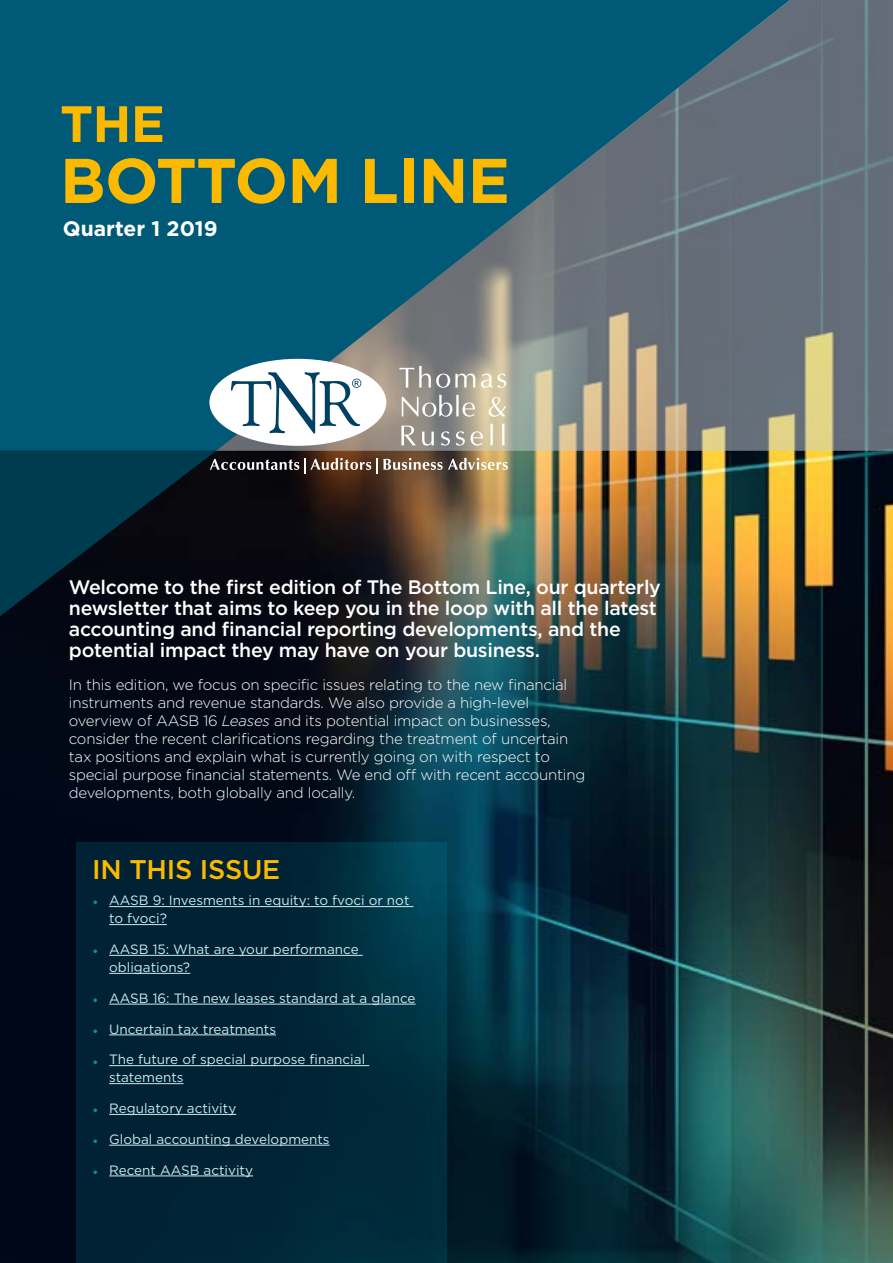
<style>
.page{position:relative;width:893px;height:1263px;background:#fff}
.page>*{position:absolute;margin:0;border:0;box-sizing:border-box;transform-origin:0 0}
.t1{font:700 63px "Gotham";letter-spacing:-.01em;color:#fbba00}
.t2{font:700 51px "Gotham";color:#fbba00}
.t3{font:500 27px "Gotham";letter-spacing:-.01em;color:#fbba00}
.t4{font:700 21px "Gotham";color:#fff}
.t5{font:500 19.5px/21px "Gotham";letter-spacing:-.015em;color:#fff}
.t6{font:300 15px/18px "Gotham";letter-spacing:-.015em;color:#fff}
.t7{font:13.5px/18px "Gotham";color:#fff}
.s1{font-style:italic}
.s2{color:#0093a7}
</style>
<div class="page">
<img style="left:0;top:451px;width:893px;height:812px">
<div style="left:0;top:0;width:216px;height:451px;background:#005a77"></div>
<svg style="left:0;top:451px;width:216px;height:257px;background:#031825"></svg>
<svg style="left:216px;top:0;width:677px;height:451px;background:#436d7b"></svg>
<div style="left:209px;top:359px;width:177px;height:87px;background:#fff;border-radius:50%"></div>
<svg style="left:231px;top:372px;width:130px;height:62px"></svg>
<svg style="left:210px;top:458px;width:298px;height:16px;background:#766456"></svg>
<svg style="left:399px;top:366px;width:76px;height:22px;background:#a09d9a"></svg>
<svg style="left:481px;top:374px;width:25px;height:14px"></svg>
<svg style="left:402px;top:395px;width:73px;height:22px;background:#aba7a2"></svg>
<svg style="left:488px;top:397px;width:18px;height:20px"></svg>
<svg style="left:401px;top:426px;width:15px;height:19px"></svg>
<svg style="left:422px;top:431px;width:12px;height:15px"></svg>
<svg style="left:441px;top:431px;width:9px;height:15px"></svg>
<svg style="left:456px;top:431px;width:27px;height:15px"></svg>
<svg style="left:490px;top:424px;width:3px;height:21px"></svg>
<svg style="left:502px;top:424px;width:2px;height:21px"></svg>
<svg style="left:76px;top:842px;width:370px;height:421px;background:#02293b"></svg>
<h2 class="t2" style="left:60px;top:90px;width:106px">THE</h2>
<h1 class="t1" style="left:60px;top:139px;width:451px">BOTTOM LINE</h1>
<h3 class="t4" style="left:63px;top:214px;width:156px">Quarter 1 2019</h3>
<h3 class="t5" style="left:69px;top:576px;width:594px">Welcome to the first edition of The Bottom Line, our quarterly newsletter that aims to keep you in the loop with all the latest accounting and financial reporting developments, and the potential impact they may have on your business.</h3>
<p class="t6" style="left:69px;top:675px;width:518px">In this edition, we focus on specific issues relating to the new financial instruments and revenue standards. We also provide a high-level overview of AASB 16 <span class="s1">Leases</span> and its potential impact on businesses, consider the recent clarifications regarding the treatment of uncertain tax positions and explain what is currently going on with respect to special purpose financial statements. We end off with recent accounting developments, both globally and locally.</p>
<h3 class="t3" style="left:92px;top:851px;width:190px">IN THIS ISSUE</h3>
<p class="t7" style="left:109px;top:891px;width:302px;text-indent:-17px"><span class="s2">•</span> AASB 9: Invesments in equity: to fvoci or not to fvoci?</p>
<p class="t7" style="left:109px;top:940px;width:251px;text-indent:-17px"><span class="s2">•</span> AASB 15: What are your performance obligations?</p>
<p class="t7" style="left:92px;top:989px;width:325px"><span class="s2">•</span> AASB 16: The new leases standard at a glance</p>
<p class="t7" style="left:92px;top:1019px;width:185px"><span class="s2">•</span> Uncertain tax treatments</p>
<p class="t7" style="left:109px;top:1050px;width:258px;text-indent:-17px"><span class="s2">•</span> The future of special purpose financial statements</p>
<p class="t7" style="left:92px;top:1099px;width:146px"><span class="s2">•</span> Regulatory activity</p>
<p class="t7" style="left:92px;top:1130px;width:239px"><span class="s2">•</span> Global accounting developments</p>
<p class="t7" style="left:92px;top:1160px;width:162px"><span class="s2">•</span> Recent AASB activity</p>
</div>
